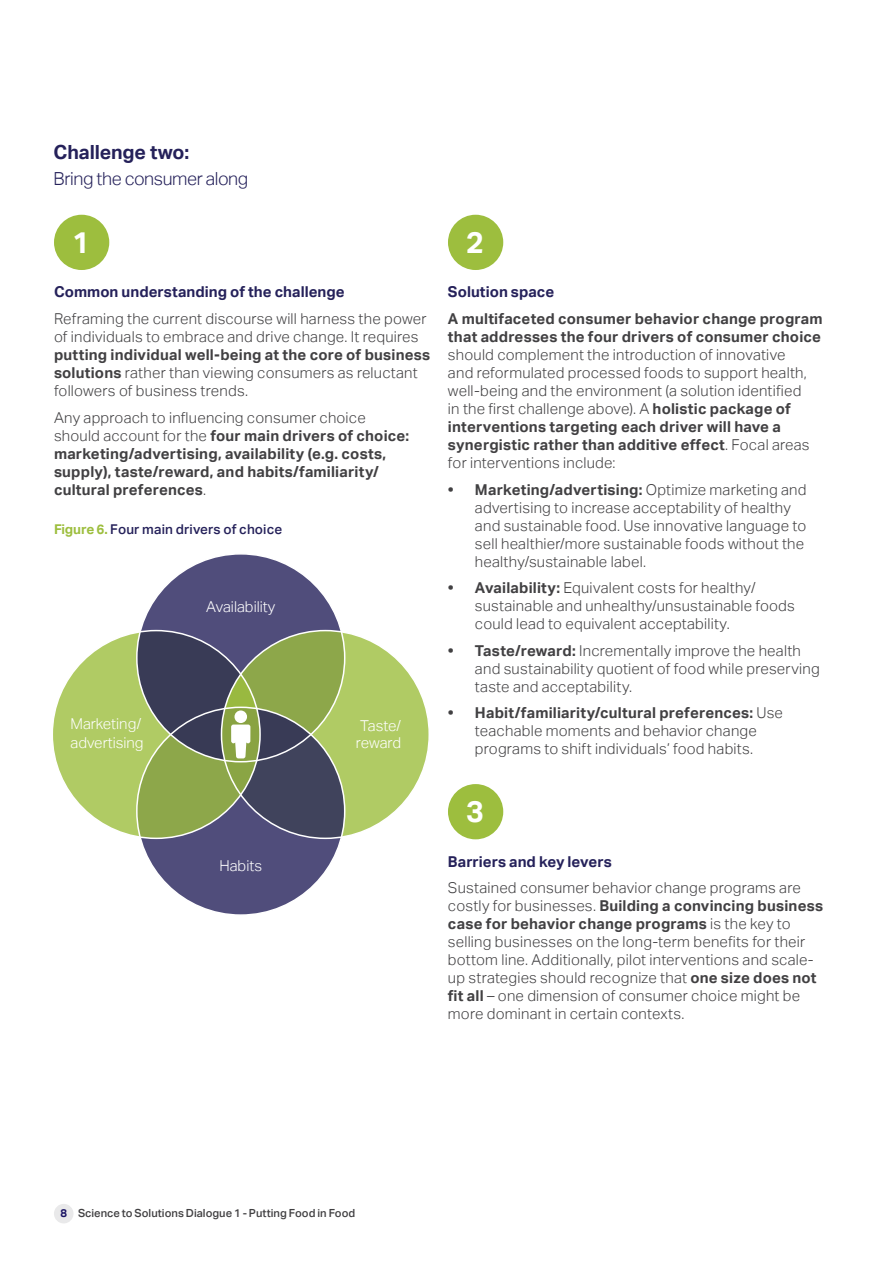
<style>
.page{position:relative;width:893px;height:1263px;background:#fff}
.page>*{position:absolute;margin:0;border:0;box-sizing:border-box;transform-origin:0 0}
.t1{font:700 30px "Aktiv Grotesk";color:#fff}
.t2{font:700 19.5px "Aktiv Grotesk";letter-spacing:-.005em;color:#25215a}
.t3{font:300 18px "Aktiv Grotesk";letter-spacing:-.025em;color:#25215a}
.t4{font:300 15px/18px "Aktiv Grotesk";letter-spacing:.015em;color:#414042}
.t5{font:700 15px/18px "Aktiv Grotesk";letter-spacing:.015em;color:#414042}
.t6{font:700 15px "Aktiv Grotesk";letter-spacing:.005em;color:#25215a}
.t7{font:300 15px/18.9px "Aktiv Grotesk";color:#fff}
.t8{font:500 13.5px "Aktiv Grotesk";letter-spacing:.01em;color:#25215a}
.t9{font:500 11.1px "Aktiv Grotesk";color:#414042}
.s1{font-weight:700}
.s2{font-weight:300}
.s3{font-weight:700;color:#9dbe3e}
.s4{font-weight:700;font-size:11.25px;color:#1b1464}
</style>
<div class="page">
<div style="left:54px;top:1204px;width:20px;height:19px;background:#e9e9ea;border-radius:50%"></div>
<div style="left:54px;top:215px;width:55px;height:55px;background:#9dbe3e;border-radius:50%"></div>
<div style="left:448px;top:215px;width:55px;height:55px;background:#9dbe3e;border-radius:50%"></div>
<div style="left:448px;top:784px;width:55px;height:55px;background:#9dbe3e;border-radius:50%"></div>
<div style="left:137px;top:554px;width:208px;height:208px;background:#504d7b;border-radius:50%"></div>
<svg style="left:221px;top:631px;width:208px;height:207px;background:#a6c05e"></svg>
<svg style="left:137px;top:707px;width:208px;height:208px;background:#504f74"></svg>
<svg style="left:52px;top:631px;width:208px;height:207px;background:#a5bf5f"></svg>
<svg style="left:137px;top:631px;width:113px;height:129px;background:#626a66"></svg>
<div style="left:234px;top:710px;width:13px;height:13px;background:#fff;border-radius:50%"></div>
<h2 class="t2" style="left:54px;top:141px;width:137px">Challenge two:</h2>
<p class="t3" style="left:54px;top:168px;width:196px">Bring the consumer along</p>
<h1 class="t1" style="left:72px;top:225px;width:19px">1</h1>
<h1 class="t1" style="left:466px;top:225px;width:19px">2</h1>
<p class="t6" style="left:54px;top:284px;width:292px">Common understanding of the challenge</p>
<p class="t4" style="left:54px;top:310px;width:374px">Reframing the current discourse will harness the power of individuals to embrace and drive change. It requires</p>
<p class="t4" style="left:54px;top:346px;width:378px"><span class="s1">putting individual well-being at the core of business solutions</span> rather than viewing consumers as reluctant followers of business trends.</p>
<p class="t5" style="left:54px;top:408px;width:357px"><span class="s2">Any approach to influencing consumer choice should account for the</span> four main drivers of choice: marketing/advertising, availability (e.g. costs, supply), taste/reward, and habits/familiarity/ cultural preferences<span class="s2">.</span></p>
<p class="t6" style="left:448px;top:284px;width:108px">Solution space</p>
<p class="t5" style="left:448px;top:310px;width:376px">A multifaceted consumer behavior change program that addresses the four drivers of consumer choice</p>
<p class="t4" style="left:448px;top:346px;width:363px">should complement the introduction of innovative and reformulated processed foods to support health, well-being and the environment (a solution identified in the first challenge above). A <span class="s1">holistic package of interventions targeting each driver will have a synergistic rather than additive effect</span>. Focal areas for interventions include:</p>
<p class="t4" style="left:475px;top:480px;width:333px;text-indent:-27px"><span class="s1">• Marketing/advertising:</span> Optimize marketing and advertising to increase acceptability of healthy and sustainable food. Use innovative language to sell healthier/more sustainable foods without the healthy/sustainable label.</p>
<p class="t4" style="left:475px;top:579px;width:321px;text-indent:-27px"><span class="s1">• Availability:</span> Equivalent costs for healthy/ sustainable and unhealthy/unsustainable foods could lead to equivalent acceptability.</p>
<p class="t4" style="left:475px;top:641px;width:346px;text-indent:-27px"><span class="s1">• Taste/reward:</span> Incrementally improve the health and sustainability quotient of food while preserving taste and acceptability.</p>
<p class="t4" style="left:448px;top:704px;width:337px;text-align:center"><span class="s1">• Habit/familiarity/cultural preferences:</span> Use teachable moments and behavior change programs to shift individuals’ food habits.</p>
<p class="t8" style="left:54px;top:522px;width:230px"><span class="s3">Figure 6.</span> Four main drivers of choice</p>
<p class="t7" style="left:206px;top:597px;width:71px">Availability</p>
<p class="t7" style="left:70px;top:715px;width:75px">Marketing/ advertising</p>
<p class="t7" style="left:356px;top:718px;width:47px;line-height:16.8px">Taste/ reward</p>
<p class="t7" style="left:219px;top:856px;width:44px">Habits</p>
<p class="t9" style="left:60px;top:1206px;width:296px"><span class="s4">8</span> Science to Solutions Dialogue 1 - Putting Food in Food</p>
<h1 class="t1" style="left:466px;top:794px;width:19px">3</h1>
<p class="t6" style="left:448px;top:853px;width:165px">Barriers and key levers</p>
<p class="t4" style="left:448px;top:879px;width:377px">Sustained consumer behavior change programs are costly for businesses. <span class="s1">Building a convincing business case for behavior change programs</span> is the key to selling businesses on the long-term benefits for their bottom line. Additionally, pilot interventions and scale&shy;up strategies should recognize that <span class="s1">one size does not fit all</span> – one dimension of consumer choice might be more dominant in certain contexts.</p>
</div>
